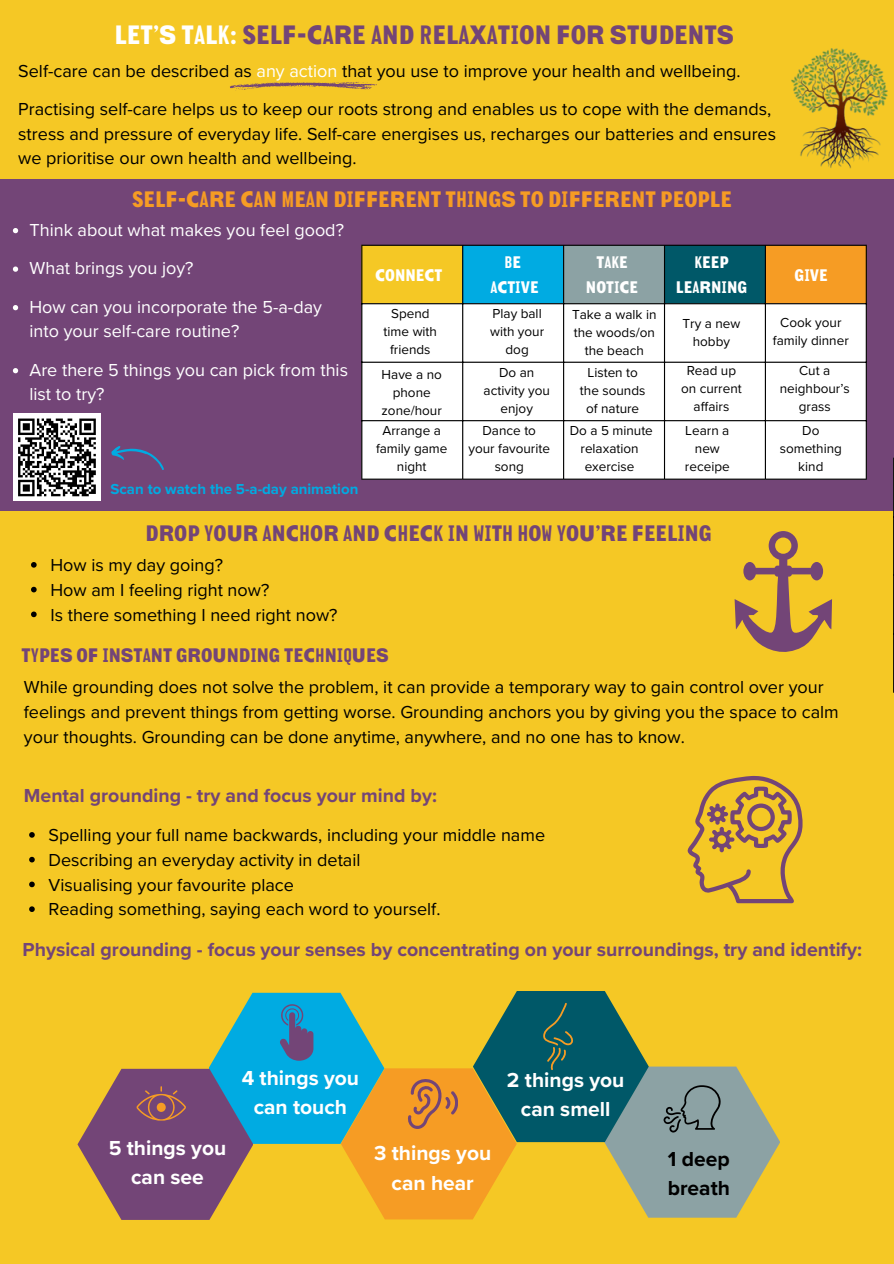
<style>
.page{position:relative;width:894px;height:1264px;background:#fff}
.page>*{position:absolute;margin:0;border:0;box-sizing:border-box;transform-origin:0 0}
.t1{font:28.5px "Local Gothic";color:#734577}
.t2{font:24px "Local Gothic";color:#f69c24}
.t3{font:24px "Local Gothic";color:#734577}
.t4{font:700 21px/29.2px "Proxima Nova";color:#fff;text-align:center}
.t5{font:21px "Local Gothic";color:#734577}
.t6{font:700 21px/29.2px "Proxima Nova";color:#000}
.t7{font:700 19.5px "Proxima Nova";color:#734577}
.t8{font:18px/24.8px "Proxima Nova";color:#000}
.t9{font:18px/24.5px "Proxima Nova";color:#fff}
.t10{font:18px/24.8px "Local Gothic";color:#fff;text-align:center}
.t11{font:700 15px "Proxima Nova";color:#00abe2}
.t12{font:13.5px/18px "Proxima Nova";color:#000;text-align:center}
.s1{color:#fff}
</style>
<div class="page">
<div style="left:0;top:0;width:893px;height:1263px;background:#f5c825"></div>
<div style="left:0;top:179px;width:893px;height:331px;background:#734577"></div>
<svg style="left:734px;top:531px;width:97px;height:121px"></svg>
<svg style="left:687px;top:776px;width:115px;height:127px"></svg>
<img style="left:791px;top:48px;width:97px;height:121px">
<svg style="left:230px;top:82px;width:146px;height:9px"></svg>
<div style="left:361px;top:245px;width:102px;height:59px;background:#f5c825"></div>
<div style="left:462px;top:245px;width:101px;height:59px;background:#00abe2"></div>
<div style="left:563px;top:245px;width:101px;height:59px;background:#8ca2a4"></div>
<div style="left:664px;top:245px;width:101px;height:59px;background:#005868"></div>
<div style="left:764px;top:245px;width:102px;height:59px;background:#f69c24"></div>
<div style="left:362px;top:304px;width:503px;height:174px;background:#fff"></div>
<hr style="left:361px;top:246px;width:1px;height:232px;background:#000">
<hr style="left:462px;top:246px;width:1px;height:232px;background:#000">
<hr style="left:563px;top:246px;width:1px;height:232px;background:#000">
<hr style="left:663px;top:246px;width:2px;height:232px;background:#000">
<hr style="left:764px;top:246px;width:1px;height:232px;background:#000">
<hr style="left:865px;top:246px;width:1px;height:232px;background:#000">
<hr style="left:361px;top:245px;width:505px;height:1px;background:#000">
<hr style="left:361px;top:303px;width:505px;height:1px;background:#000">
<hr style="left:361px;top:361px;width:505px;height:2px;background:#000">
<hr style="left:361px;top:420px;width:505px;height:1px;background:#000">
<hr style="left:361px;top:478px;width:505px;height:1px;background:#000">
<div style="left:13px;top:414px;width:87px;height:87px;background:#fff"></div>
<svg style="left:18px;top:418px;width:78px;height:79px"></svg>
<svg style="left:111px;top:446px;width:53px;height:24px"></svg>
<hr style="left:892px;top:459px;width:1px;height:232px;background:#000">
<hr style="left:893px;top:459px;width:1px;height:232px;background:#000">
<svg style="left:892px;top:457px;width:2px;height:60px"></svg>
<svg style="left:77px;top:991px;width:703px;height:228px"></svg>
<svg style="left:29px;top:832px;width:6px;height:5px"></svg>
<svg style="left:29px;top:856px;width:6px;height:6px"></svg>
<svg style="left:29px;top:881px;width:6px;height:6px"></svg>
<svg style="left:29px;top:906px;width:6px;height:6px"></svg>
<svg style="left:13px;top:228px;width:5px;height:5px"></svg>
<svg style="left:13px;top:266px;width:5px;height:6px"></svg>
<svg style="left:13px;top:305px;width:5px;height:5px"></svg>
<svg style="left:13px;top:368px;width:5px;height:5px"></svg>
<svg style="left:31px;top:562px;width:6px;height:5px"></svg>
<svg style="left:31px;top:587px;width:6px;height:5px"></svg>
<svg style="left:31px;top:611px;width:6px;height:6px"></svg>
<p class="t1" style="left:114px;top:21px;width:621px"><span class="s1">LET’S TALK:</span> SELF-CARE AND RELAXATION FOR STUDENTS</p>
<h4 class="t8" style="left:18px;top:59px;width:723px">Self-care can be described as <span class="s1">any action</span> that you use to improve your health and wellbeing.</h4>
<h4 class="t8" style="left:18px;top:97px;width:759px">Practising self-care helps us to keep our roots strong and enables us to cope with the demands, stress and pressure of everyday life. Self-care energises us, recharges our batteries and ensures we prioritise our own health and wellbeing.</h4>
<p class="t2" style="left:132px;top:188px;width:601px">SELF-CARE CAN MEAN DIFFERENT THINGS TO DIFFERENT PEOPLE</p>
<p class="t9" style="left:29px;top:218px;width:316px">Think about what makes you feel good?</p>
<p class="t9" style="left:29px;top:256px;width:165px">What brings you joy?</p>
<p class="t9" style="left:29px;top:295px;width:294px">How can you incorporate the 5-a-day into your self-care routine?</p>
<p class="t9" style="left:29px;top:358px;width:320px">Are there 5 things you can pick from this list to try?</p>
<p class="t11" style="left:110px;top:480px;width:249px">Scan to watch the 5-a-day animation</p>
<p class="t10" style="left:490px;top:250px;width:50px">BE<br>ACTIVE</p>
<p class="t10" style="left:585px;top:250px;width:54px">TAKE<br>NOTICE</p>
<p class="t10" style="left:675px;top:250px;width:73px">KEEP<br>LEARNING</p>
<p class="t10" style="left:375px;top:263px;width:69px">CONNECT</p>
<p class="t10" style="left:794px;top:263px;width:35px">GIVE</p>
<p class="t12" style="left:383px;top:305px;width:55px">Spend time with friends</p>
<p class="t12" style="left:490px;top:305px;width:56px">Play ball with your dog</p>
<p class="t12" style="left:483px;top:364px;width:68px">Do an activity you enjoy</p>
<p class="t12" style="left:468px;top:421px;width:83px">Dance to your favourite song</p>
<p class="t12" style="left:572px;top:306px;width:86px">Take a walk in the woods/on the beach</p>
<p class="t12" style="left:579px;top:364px;width:67px">Listen to the sounds of nature</p>
<h6 class="t12" style="left:682px;top:315px;width:59px">Try a new hobby</h6>
<h2 class="t12" style="left:772px;top:314px;width:77px">Cook your family dinner</h2>
<p class="t12" style="left:779px;top:361px;width:72px">Cut a neighbour’s grass</p>
<p class="t12" style="left:779px;top:422px;width:64px">Do something kind</p>
<p class="t12" style="left:681px;top:361px;width:62px">Read up on current affairs</p>
<p class="t12" style="left:381px;top:366px;width:62px">Have a no phone zone/hour</p>
<h3 class="t12" style="left:376px;top:421px;width:73px">Arrange a family game night</h3>
<h5 class="t12" style="left:684px;top:422px;width:46px">Learn a new receipe</h5>
<p class="t12" style="left:569px;top:422px;width:85px">Do a 5 minute relaxation exercise</p>
<h3 class="t3" style="left:145px;top:521px;width:567px">DROP YOUR ANCHOR AND CHECK IN WITH HOW YOU’RE FEELING</h3>
<p class="t8" style="left:50px;top:553px;width:174px">How is my day going?</p>
<p class="t8" style="left:50px;top:578px;width:220px">How am I feeling right now?</p>
<p class="t8" style="left:50px;top:602px;width:288px">Is there something I need right now?</p>
<p class="t5" style="left:22px;top:645px;width:368px">TYPES OF INSTANT GROUNDING TECHNIQUES</p>
<p class="t8" style="left:24px;top:675px;width:816px">While grounding does not solve the problem, it can provide a temporary way to gain control over your feelings and prevent things from getting worse. Grounding anchors you by giving you the space to calm your thoughts. Grounding can be done anytime, anywhere, and no one has to know.</p>
<h4 class="t7" style="left:24px;top:784px;width:414px">Mental grounding - try and focus your mind by:</h4>
<h5 class="t8" style="left:48px;top:823px;width:498px">Spelling your full name backwards, including your middle name</h5>
<p class="t8" style="left:48px;top:847px;width:313px">Describing an everyday activity in detail</p>
<h2 class="t8" style="left:48px;top:872px;width:247px">Visualising your favourite place</h2>
<p class="t8" style="left:48px;top:897px;width:393px">Reading something, saying each word to yourself.</p>
<p class="t7" style="left:23px;top:938px;width:840px">Physical grounding - focus your senses by concentrating on your surroundings, try and identify:</p>
<p class="t4" style="left:109px;top:1133px;width:119px">5 things you can see</p>
<h4 class="t4" style="left:242px;top:1063px;width:119px">4 things you can touch</h4>
<h5 class="t4" style="left:374px;top:1139px;width:119px">3 things you can hear</h5>
<h3 class="t4" style="left:507px;top:1065px;width:119px">2 things you can smell</h3>
<h4 class="t6" style="left:667px;top:1144px;width:64px">1 deep breath</h4>
</div>
